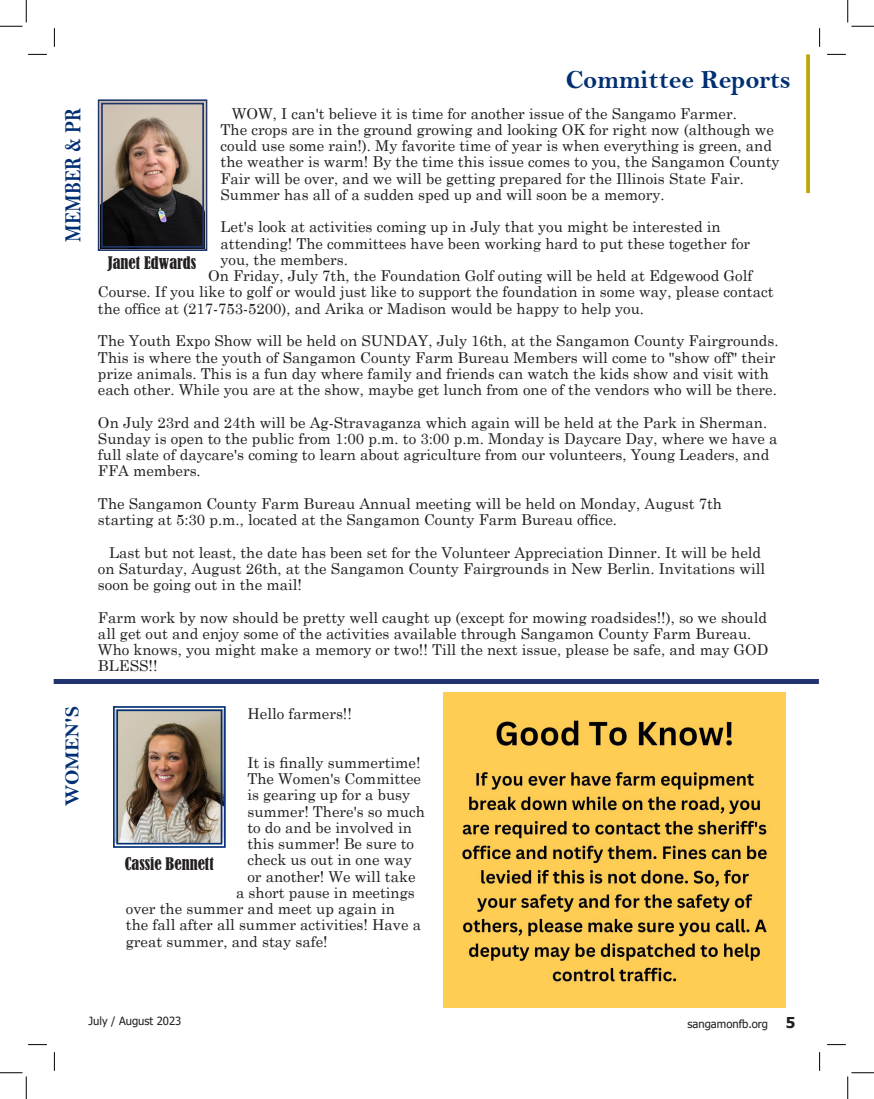
<style>
.page{position:relative;width:874px;height:1099px;background:#fff}
.page>*{position:absolute;margin:0;border:0;box-sizing:border-box;transform-origin:0 0}
.t1{font:26.25px "Bell MT Bold";color:#002f73}
.t2{font:23.5px "Bell MT Bold";color:#002f73;scale:.8 1}
.t3{font:20px "Bell MT Bold";color:#002f73}
.t4{font:condensed 16.25px "Bernard";color:#231f20}
.t5{font:15px/16.2px "Century Schoolbook";color:#231f20}
.t6{font:11.25px "Tahoma";color:#231f20}
.s1{font-weight:700;font-size:15px}
</style>
<div class="page">
<svg style="left:806px;top:54px;width:4px;height:139px"></svg>
<img style="left:97px;top:99px;width:111px;height:152px">
<div style="left:101px;top:103px;width:103px;height:145px;border:2px solid #20366b"></div>
<img style="left:113px;top:706px;width:113px;height:142px">
<div style="left:116px;top:709px;width:106px;height:135px;border:2px solid #002f73"></div>
<div style="left:54px;top:679px;width:765px;height:5px;background:#22346f"></div>
<img style="left:443px;top:692px;width:343px;height:316px">
<svg style="left:28px;top:54px;width:19px;height:1px"></svg>
<svg style="left:827px;top:54px;width:19px;height:1px"></svg>
<svg style="left:28px;top:1044px;width:19px;height:1px"></svg>
<svg style="left:827px;top:1044px;width:19px;height:1px"></svg>
<svg style="left:54px;top:28px;width:1px;height:19px"></svg>
<svg style="left:54px;top:1052px;width:1px;height:19px"></svg>
<svg style="left:819px;top:28px;width:1px;height:19px"></svg>
<svg style="left:819px;top:1052px;width:1px;height:19px"></svg>
<svg style="left:0;top:0;width:27px;height:27px"></svg>
<svg style="left:0;top:1072px;width:27px;height:27px"></svg>
<svg style="left:847px;top:0;width:27px;height:27px"></svg>
<svg style="left:847px;top:1072px;width:27px;height:27px"></svg>
<p class="t1" style="left:566px;top:64px;width:227px">Committee Reports</p>
<p class="t2" style="left:59px;top:242px;width:169px;rotate:-90deg">MEMBER &amp; PR</p>
<p class="t5" style="left:220px;top:104px;width:560px;text-indent:11px">WOW, I can't believe it is time for another issue of the Sangamo Farmer.<br>The crops are in the ground growing and looking OK for right now (although we could use some rain!). My favorite time of year is when everything is green, and the weather is warm! By the time this issue comes to you, the Sangamon County Fair will be over, and we will be getting prepared for the Illinois State Fair.<br>Summer has all of a sudden sped up and will soon be a memory.</p>
<p class="t5" style="left:220px;top:218px;width:502px">Let's look at activities coming up in July that you might be interested in</p>
<p class="t5" style="left:220px;top:234px;width:531px">attending! The committees have been working hard to put these together for</p>
<p class="t5" style="left:220px;top:250px;width:129px">you, the members.</p>
<p class="t5" style="left:208px;top:266px;width:546px">On Friday, July 7th, the Foundation Golf outing will be held at Edgewood Golf</p>
<p class="t5" style="left:98px;top:283px;width:677px">Course. If you like to golf or would just like to support the foundation in some way, please contact</p>
<p class="t5" style="left:98px;top:299px;width:547px">the office at (217-753-5200), and Arika or Madison would be happy to help you.</p>
<p class="t5" style="left:98px;top:331px;width:682px">The Youth Expo Show will be held on SUNDAY, July 16th, at the Sangamon County Fairgrounds.<br>This is where the youth of Sangamon County Farm Bureau Members will come to "show off" their prize animals. This is a fun day where family and friends can watch the kids show and visit with each other. While you are at the show, maybe get lunch from one of the vendors who will be there.</p>
<p class="t5" style="left:98px;top:413px;width:681px">On July 23rd and 24th will be Ag-Stravaganza which again will be held at the Park in Sherman.<br>Sunday is open to the public from 1:00 p.m. to 3:00 p.m. Monday is Daycare Day, where we have a full slate of daycare's coming to learn about agriculture from our volunteers, Young Leaders, and FFA members.</p>
<p class="t5" style="left:98px;top:494px;width:625px">The Sangamon County Farm Bureau Annual meeting will be held on Monday, August 7th starting at 5:30 p.m., located at the Sangamon County Farm Bureau office.</p>
<p class="t5" style="left:98px;top:543px;width:669px;text-indent:11px">Last but not least, the date has been set for the Volunteer Appreciation Dinner. It will be held on Saturday, August 26th, at the Sangamon County Fairgrounds in New Berlin. Invitations will soon be going out in the mail!</p>
<p class="t5" style="left:98px;top:608px;width:672px">Farm work by now should be pretty well caught up (except for mowing roadsides!!), so we should all get out and enjoy some of the activities available through Sangamon County Farm Bureau.<br>Who knows, you might make a memory or two!! Till the next issue, please be safe, and may GOD BLESS!!</p>
<p class="t4" style="left:108px;top:253px;width:90px">Janet Edwards</p>
<p class="t3" style="left:60px;top:806px;width:101px;rotate:-90deg">WOMEN'S</p>
<p class="t5" style="left:247px;top:704px;width:106px">Hello farmers!!</p>
<p class="t5" style="left:247px;top:753px;width:175px">It is finally summertime!</p>
<p class="t5" style="left:247px;top:769px;width:175px">The Women's Committee</p>
<p class="t5" style="left:247px;top:785px;width:164px">is gearing up for a busy</p>
<p class="t5" style="left:247px;top:802px;width:179px">summer! There's so much</p>
<p class="t5" style="left:247px;top:818px;width:166px">to do and be involved in</p>
<p class="t5" style="left:247px;top:834px;width:168px">this summer! Be sure to</p>
<p class="t5" style="left:247px;top:850px;width:166px">check us out in one way</p>
<p class="t5" style="left:247px;top:867px;width:170px">or another! We will take</p>
<p class="t5" style="left:236px;top:883px;width:180px">a short pause in meetings</p>
<p class="t5" style="left:126px;top:899px;width:270px">over the summer and meet up again in</p>
<p class="t5" style="left:126px;top:915px;width:297px">the fall after all summer activities! Have a</p>
<p class="t5" style="left:126px;top:932px;width:203px">great summer, and stay safe!</p>
<p class="t4" style="left:125px;top:854px;width:90px">Cassie Bennett</p>
<p class="t6" style="left:89px;top:1013px;width:94px">July / August 2023</p>
<p class="t6" style="left:687px;top:1016px;width:109px">sangamonfb.org <span class="s1">5</span></p>
</div>
